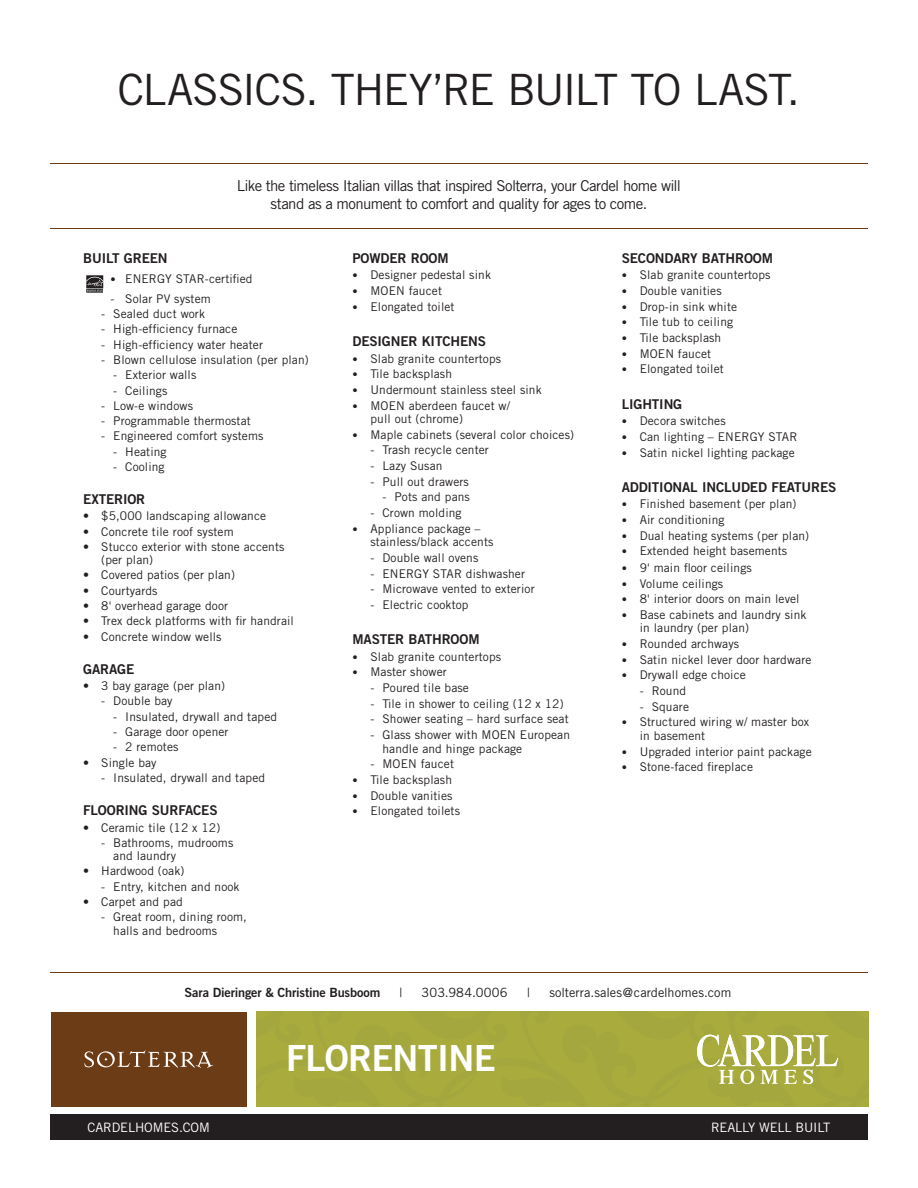
<style>
.page{position:relative;width:918px;height:1188px;background:#fff}
.page>*{position:absolute;margin:0;border:0;box-sizing:border-box;transform-origin:0 0}
.t1{font:43.2px "Trade Gothic";letter-spacing:-.04em;color:#231f20}
.t2{font:36px "Trade Gothic Bold Two";letter-spacing:-.02em;color:#fff}
.t3{font:15px/18px "Trade Gothic";letter-spacing:-.04em;color:#231f20;text-align:center}
.t4{font:13.5px "Trade Gothic Bold Two";letter-spacing:-.01em;color:#231f20}
.t5{font:12.9px "Trade Gothic";letter-spacing:-.01em;color:#fff}
.t6{font:12.75px "Trade Gothic";letter-spacing:.005em;color:#231f20}
.t7{font:12.75px "Trade Gothic Bold Two";letter-spacing:-.01em;color:#231f20}
.t8{font:12px/13.5px "Trade Gothic";letter-spacing:.01em;color:#231f20}
.s1{font-size:10.5px}
</style>
<div class="page">
<div style="left:256px;top:1012px;width:612px;height:95px;background:#a9ac3d"></div>
<div style="left:51px;top:1012px;width:196px;height:95px;background:#6c3c16"></div>
<svg style="left:697px;top:1035px;width:141px;height:49px"></svg>
<svg style="left:84px;top:1050px;width:129px;height:18px"></svg>
<hr style="left:51px;top:228px;width:817px;height:1px;background:#6c3c16">
<hr style="left:51px;top:163px;width:817px;height:1px;background:#6c3c16">
<div style="left:51px;top:1114px;width:817px;height:26px;background:#231f20"></div>
<svg style="left:86px;top:275px;width:18px;height:18px"></svg>
<hr style="left:51px;top:972px;width:817px;height:1px;background:#6c3c16">
<h1 class="t1" style="left:118px;top:63px;width:684px">CLASSICS. THEY’RE BUILT TO LAST.</h1>
<p class="t3" style="left:237px;top:176px;width:446px">Like the timeless Italian villas that inspired Solterra, your Cardel home will stand as a monument to comfort and quality for ages to come.</p>
<p class="t4" style="left:83px;top:249px;width:86px">BUILT GREEN</p>
<p class="t8" style="left:110px;top:272px;width:144px"><span class="s1">•</span> ENERGY STAR-certified</p>
<p class="t8" style="left:110px;top:292px;width:102px">- Solar PV system</p>
<p class="t8" style="left:101px;top:307px;width:105px">- Sealed duct work</p>
<p class="t8" style="left:101px;top:322px;width:138px">- High-efficiency furnace</p>
<p class="t8" style="left:101px;top:337px;width:163px">- High-efficiency water heater</p>
<p class="t8" style="left:101px;top:353px;width:209px">- Blown cellulose insulation (per plan)</p>
<p class="t8" style="left:113px;top:368px;width:85px">- Exterior walls</p>
<p class="t8" style="left:113px;top:383px;width:56px">- Ceilings</p>
<p class="t8" style="left:101px;top:399px;width:93px">- Low-e windows</p>
<p class="t8" style="left:101px;top:414px;width:151px">- Programmable thermostat</p>
<p class="t8" style="left:101px;top:429px;width:164px">- Engineered comfort systems</p>
<p class="t8" style="left:113px;top:444px;width:55px">- Heating</p>
<p class="t8" style="left:113px;top:460px;width:53px">- Cooling</p>
<p class="t4" style="left:83px;top:491px;width:64px">EXTERIOR</p>
<p class="t8" style="left:83px;top:509px;width:184px">• $5,000 landscaping allowance</p>
<p class="t8" style="left:83px;top:524px;width:152px">• Concrete tile roof system</p>
<p class="t8" style="left:101px;top:540px;width:185px;text-indent:-18px">• Stucco exterior with stone accents (per plan)</p>
<p class="t8" style="left:83px;top:568px;width:153px">• Covered patios (per plan)</p>
<p class="t8" style="left:83px;top:583px;width:76px">• Courtyards</p>
<p class="t8" style="left:83px;top:599px;width:146px">• 8' overhead garage door</p>
<p class="t8" style="left:83px;top:614px;width:212px">• Trex deck platforms with fir handrail</p>
<p class="t8" style="left:83px;top:630px;width:140px">• Concrete window wells</p>
<p class="t4" style="left:83px;top:661px;width:53px">GARAGE</p>
<p class="t8" style="left:83px;top:679px;width:143px">• 3 bay garage (per plan)</p>
<p class="t8" style="left:101px;top:694px;width:73px">- Double bay</p>
<p class="t8" style="left:113px;top:710px;width:165px">- Insulated, drywall and taped</p>
<p class="t8" style="left:113px;top:725px;width:117px">- Garage door opener</p>
<p class="t8" style="left:113px;top:740px;width:67px">- 2 remotes</p>
<p class="t8" style="left:83px;top:755px;width:75px">• Single bay</p>
<p class="t8" style="left:101px;top:771px;width:165px">- Insulated, drywall and taped</p>
<p class="t4" style="left:83px;top:802px;width:136px">FLOORING SURFACES</p>
<p class="t8" style="left:83px;top:820px;width:139px">• Ceramic tile (12 x 12)</p>
<p class="t8" style="left:113px;top:836px;width:122px;text-indent:-12px">- Bathrooms, mudrooms and laundry</p>
<p class="t8" style="left:83px;top:864px;width:103px">• Hardwood (oak)</p>
<p class="t8" style="left:101px;top:879px;width:140px">- Entry, kitchen and nook</p>
<p class="t8" style="left:83px;top:895px;width:101px">• Carpet and pad</p>
<p class="t8" style="left:113px;top:910px;width:135px;text-indent:-12px">- Great room, dining room, halls and bedrooms</p>
<p class="t4" style="left:352px;top:249px;width:98px">POWDER ROOM</p>
<p class="t8" style="left:352px;top:268px;width:140px"><span class="s1">•</span> Designer pedestal sink</p>
<p class="t8" style="left:352px;top:284px;width:91px"><span class="s1">•</span> MOEN faucet</p>
<p class="t8" style="left:352px;top:300px;width:104px"><span class="s1">•</span> Elongated toilet</p>
<p class="t4" style="left:352px;top:333px;width:135px">DESIGNER KITCHENS</p>
<p class="t8" style="left:352px;top:351px;width:150px"><span class="s1">•</span> Slab granite countertops</p>
<p class="t8" style="left:352px;top:367px;width:101px"><span class="s1">•</span> Tile backsplash</p>
<p class="t8" style="left:352px;top:383px;width:191px"><span class="s1">•</span> Undermount stainless steel sink</p>
<p class="t8" style="left:370px;top:398px;width:141px;text-indent:-18px"><span class="s1">•</span> MOEN aberdeen faucet w/ pull out (chrome)</p>
<p class="t8" style="left:352px;top:428px;width:223px"><span class="s1">•</span> Maple cabinets (several color choices)</p>
<p class="t8" style="left:370px;top:443px;width:120px">- Trash recycle center</p>
<p class="t8" style="left:370px;top:459px;width:74px">- Lazy Susan</p>
<p class="t8" style="left:370px;top:475px;width:100px">- Pull out drawers</p>
<p class="t8" style="left:382px;top:490px;width:89px">- Pots and pans</p>
<p class="t8" style="left:370px;top:506px;width:93px">- Crown molding</p>
<p class="t8" style="left:370px;top:522px;width:124px;text-indent:-18px"><span class="s1">•</span> Appliance package – stainless/black accents</p>
<p class="t8" style="left:370px;top:551px;width:109px">- Double wall ovens</p>
<p class="t8" style="left:370px;top:566px;width:156px">- ENERGY STAR dishwasher</p>
<p class="t8" style="left:370px;top:582px;width:166px">- Microwave vented to exterior</p>
<p class="t8" style="left:370px;top:598px;width:100px">- Electric cooktop</p>
<p class="t4" style="left:352px;top:631px;width:129px">MASTER BATHROOM</p>
<p class="t8" style="left:352px;top:650px;width:150px"><span class="s1">•</span> Slab granite countertops</p>
<p class="t8" style="left:352px;top:665px;width:96px"><span class="s1">•</span> Master shower</p>
<p class="t8" style="left:370px;top:681px;width:100px">- Poured tile base</p>
<p class="t8" style="left:370px;top:697px;width:195px">- Tile in shower to ceiling (12 x 12)</p>
<p class="t8" style="left:370px;top:712px;width:200px">- Shower seating – hard surface seat</p>
<p class="t8" style="left:382px;top:728px;width:189px;text-indent:-12px">- Glass shower with MOEN European handle and hinge package</p>
<p class="t8" style="left:370px;top:757px;width:85px">- MOEN faucet</p>
<p class="t8" style="left:352px;top:773px;width:101px"><span class="s1">•</span> Tile backsplash</p>
<p class="t8" style="left:352px;top:788px;width:102px"><span class="s1">•</span> Double vanities</p>
<p class="t8" style="left:352px;top:804px;width:109px"><span class="s1">•</span> Elongated toilets</p>
<p class="t4" style="left:622px;top:249px;width:153px">SECONDARY BATHROOM</p>
<p class="t8" style="left:622px;top:268px;width:150px"><span class="s1">•</span> Slab granite countertops</p>
<p class="t8" style="left:622px;top:284px;width:102px"><span class="s1">•</span> Double vanities</p>
<p class="t8" style="left:622px;top:300px;width:117px"><span class="s1">•</span> Drop-in sink white</p>
<p class="t8" style="left:622px;top:315px;width:113px"><span class="s1">•</span> Tile tub to ceiling</p>
<p class="t8" style="left:622px;top:331px;width:101px"><span class="s1">•</span> Tile backsplash</p>
<p class="t8" style="left:622px;top:347px;width:91px"><span class="s1">•</span> MOEN faucet</p>
<p class="t8" style="left:622px;top:362px;width:104px"><span class="s1">•</span> Elongated toilet</p>
<p class="t4" style="left:622px;top:395px;width:62px">LIGHTING</p>
<p class="t8" style="left:622px;top:414px;width:106px"><span class="s1">•</span> Decora switches</p>
<p class="t8" style="left:622px;top:430px;width:177px"><span class="s1">•</span> Can lighting – ENERGY STAR</p>
<p class="t8" style="left:622px;top:445px;width:175px"><span class="s1">•</span> Satin nickel lighting package</p>
<p class="t4" style="left:622px;top:479px;width:216px">ADDITIONAL INCLUDED FEATURES</p>
<p class="t8" style="left:622px;top:497px;width:176px"><span class="s1">•</span> Finished basement (per plan)</p>
<p class="t8" style="left:622px;top:513px;width:104px"><span class="s1">•</span> Air conditioning</p>
<p class="t8" style="left:622px;top:529px;width:189px"><span class="s1">•</span> Dual heating systems (per plan)</p>
<p class="t8" style="left:622px;top:544px;width:167px"><span class="s1">•</span> Extended height basements</p>
<p class="t8" style="left:622px;top:561px;width:132px"><span class="s1">•</span> 9' main floor ceilings</p>
<p class="t8" style="left:622px;top:576px;width:103px"><span class="s1">•</span> Volume ceilings</p>
<p class="t8" style="left:622px;top:592px;width:179px"><span class="s1">•</span> 8' interior doors on main level</p>
<p class="t8" style="left:640px;top:608px;width:168px;text-indent:-18px"><span class="s1">•</span> Base cabinets and laundry sink in laundry (per plan)</p>
<p class="t8" style="left:622px;top:637px;width:119px"><span class="s1">•</span> Rounded archways</p>
<p class="t8" style="left:622px;top:653px;width:191px"><span class="s1">•</span> Satin nickel lever door hardware</p>
<p class="t8" style="left:622px;top:668px;width:126px"><span class="s1">•</span> Drywall edge choice</p>
<p class="t8" style="left:640px;top:684px;width:48px">- Round</p>
<p class="t8" style="left:640px;top:700px;width:51px">- Square</p>
<p class="t8" style="left:640px;top:715px;width:171px;text-indent:-18px"><span class="s1">•</span> Structured wiring w/ master box in basement</p>
<p class="t8" style="left:622px;top:744px;width:191px"><span class="s1">•</span> Upgraded interior paint package</p>
<p class="t8" style="left:622px;top:760px;width:133px"><span class="s1">•</span> Stone-faced fireplace</p>
<p class="t7" style="left:185px;top:984px;width:197px">Sara Dieringer &amp; Christine Busboom</p>
<p class="t6" style="left:399px;top:985px;width:4px">|</p>
<p class="t6" style="left:422px;top:985px;width:88px">303.984.0006</p>
<p class="t6" style="left:527px;top:985px;width:4px">|</p>
<p class="t6" style="left:549px;top:985px;width:183px">solterra.sales@cardelhomes.com</p>
<h2 class="t2" style="left:286px;top:1035px;width:211px">FLORENTINE</h2>
<p class="t5" style="left:88px;top:1120px;width:124px">CARDELHOMES.COM</p>
<p class="t5" style="left:711px;top:1120px;width:121px">REALLY WELL BUILT</p>
</div>
